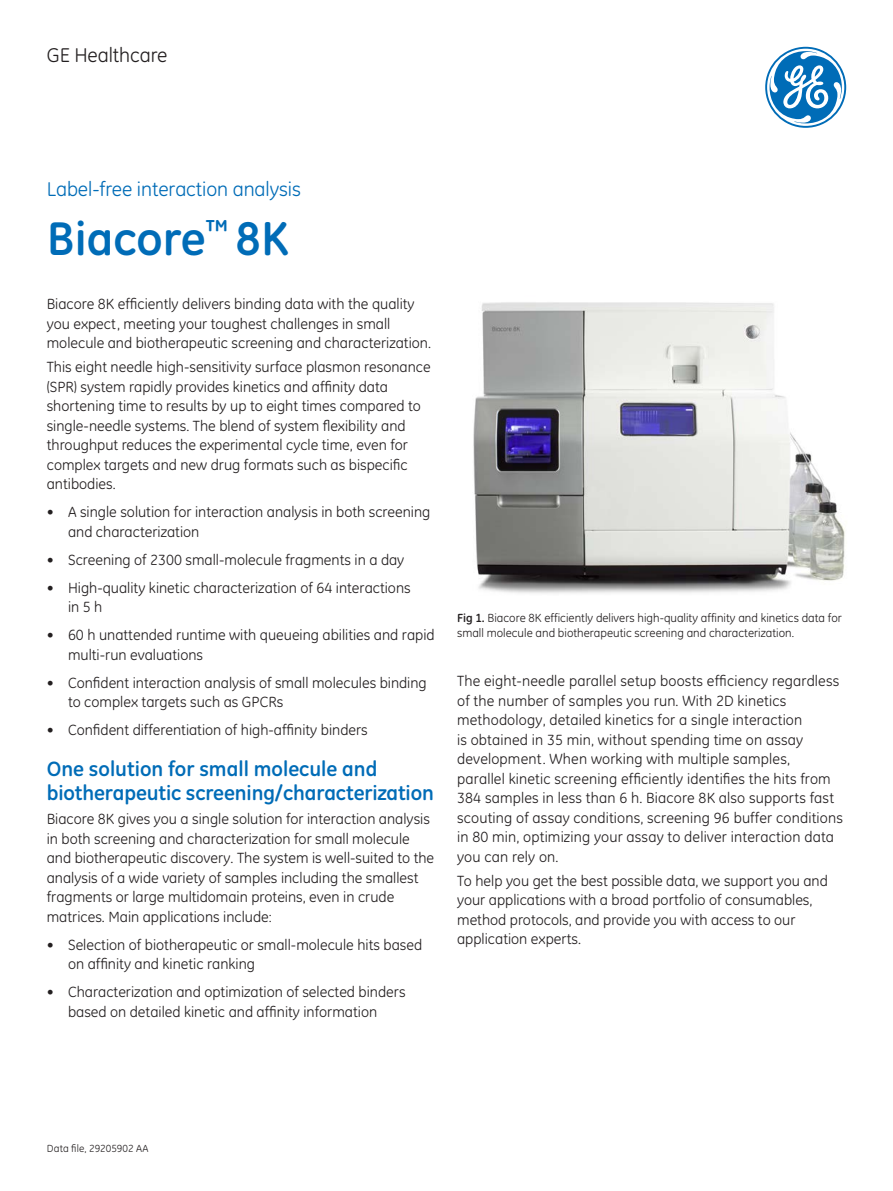
<style>
.page{position:relative;width:893px;height:1191px;background:#fff}
.page>*{position:absolute;margin:0;border:0;box-sizing:border-box;transform-origin:0 0}
.t1{font:700 48px "GE Inspira";color:#006cb7}
.t2{font:700 21px/24px "GE Inspira";letter-spacing:-.005em;color:#006cb7}
.t3{font:20.25px "GE Inspira";letter-spacing:-.005em;color:#006cb7}
.t4{font:20.25px "GE Inspira";letter-spacing:-.005em;color:#231f20}
.t5{font:15px/19.5px "GE Inspira";color:#231f20}
.t6{font:12px/15px "GE Inspira";color:#231f20}
.t7{font:10.5px "GE Inspira";letter-spacing:.01em;color:#231f20}
.s1{font-weight:700}
</style>
<div class="page">
<svg style="left:765px;top:47px;width:81px;height:81px"></svg>
<img style="left:473px;top:302px;width:372px;height:292px">
<h3 class="t4" style="left:47px;top:44px;width:122px">GE Healthcare</h3>
<h3 class="t3" style="left:47px;top:177px;width:256px">Label-free interaction analysis</h3>
<h1 class="t1" style="left:47px;top:208px;width:243px">Biacore<sup>™</sup> 8K</h1>
<p class="t5" style="left:47px;top:294px;width:386px">Biacore 8K efficiently delivers binding data with the quality you expect, meeting your toughest challenges in small molecule and biotherapeutic screening and characterization.</p>
<p class="t5" style="left:47px;top:357px;width:386px">This eight needle high-sensitivity surface plasmon resonance (SPR) system rapidly provides kinetics and affinity data shortening time to results by up to eight times compared to single-needle systems. The blend of system flexibility and throughput reduces the experimental cycle time, even for complex targets and new drug formats such as bispecific antibodies.</p>
<p class="t5" style="left:68px;top:502px;width:364px;text-indent:-21px">• A single solution for interaction analysis in both screening and characterization</p>
<p class="t5" style="left:47px;top:550px;width:359px">• Screening of 2300 small-molecule fragments in a day</p>
<p class="t5" style="left:68px;top:578px;width:344px;text-indent:-21px">• High-quality kinetic characterization of 64 interactions in 5 h</p>
<p class="t5" style="left:68px;top:625px;width:368px;text-indent:-21px">• 60 h unattended runtime with queueing abilities and rapid multi-run evaluations</p>
<p class="t5" style="left:68px;top:673px;width:360px;text-indent:-21px">• Confident interaction analysis of small molecules binding to complex targets such as GPCRs</p>
<p class="t5" style="left:47px;top:720px;width:323px">• Confident differentiation of high-affinity binders</p>
<h2 class="t2" style="left:47px;top:756px;width:389px">One solution for small molecule and biotherapeutic screening/characterization</h2>
<p class="t5" style="left:47px;top:809px;width:389px">Biacore 8K gives you a single solution for interaction analysis in both screening and characterization for small molecule and biotherapeutic discovery. The system is well-suited to the analysis of a wide variety of samples including the smallest fragments or large multidomain proteins, even in crude matrices. Main applications include:</p>
<p class="t5" style="left:68px;top:934px;width:356px;text-indent:-21px">• Selection of biotherapeutic or small-molecule hits based on affinity and kinetic ranking</p>
<p class="t5" style="left:47px;top:982px;width:360px;text-align:center">• Characterization and optimization of selected binders based on detailed kinetic and affinity information</p>
<p class="t6" style="left:457px;top:610px;width:386px"><span class="s1">Fig 1.</span> Biacore 8K efficiently delivers high-quality affinity and kinetics data for small molecule and biotherapeutic screening and characterization.</p>
<p class="t5" style="left:457px;top:671px;width:387px">The eight-needle parallel setup boosts efficiency regardless of the number of samples you run. With 2D kinetics methodology, detailed kinetics for a single interaction<br>is obtained in 35 min, without spending time on assay development. When working with multiple samples,<br>parallel kinetic screening efficiently identifies the hits from 384 samples in less than 6 h. Biacore 8K also supports fast scouting of assay conditions, screening 96 buffer conditions in 80 min, optimizing your assay to deliver interaction data you can rely on.</p>
<p class="t5" style="left:457px;top:871px;width:372px">To help you get the best possible data, we support you and your applications with a broad portfolio of consumables, method protocols, and provide you with access to our application experts.</p>
<p class="t7" style="left:47px;top:1142px;width:103px">Data file, 29205902 AA</p>
</div>
